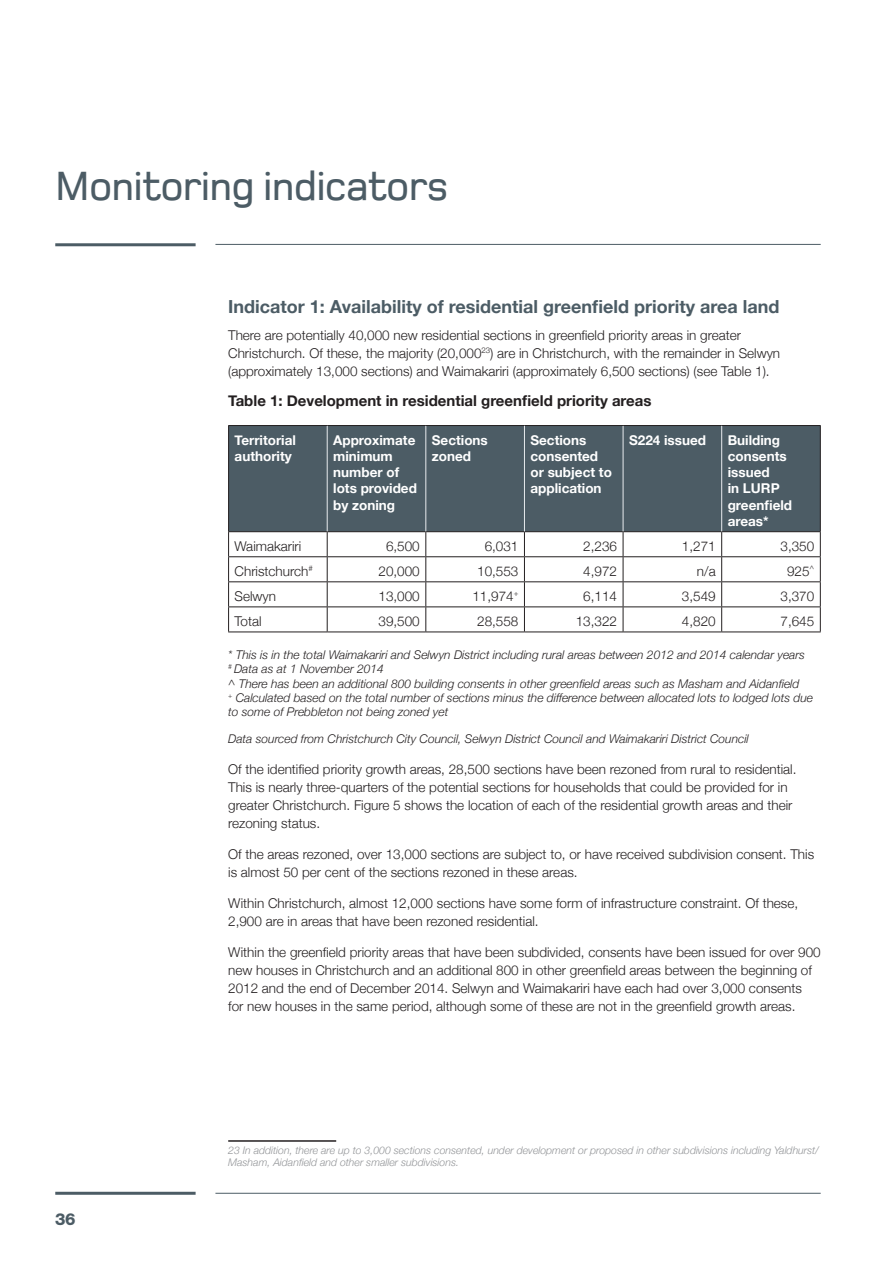
<style>
.page{position:relative;width:893px;height:1263px;background:#fff}
.page>*{position:absolute;margin:0;border:0;box-sizing:border-box;transform-origin:0 0}
.t1{font:500 42px "Foundry Monoline";letter-spacing:-.02em;color:#4c5c65}
.heading_2{font:700 18px "Helvetica Neue";color:#4c5c65}
.t2{font:800 16.5px "Helvetica Neue LT Std";color:#4c5c65}
.t3{font:700 15px "Helvetica Neue";color:#231f20}
.t4{font:300 13.5px/18px "Helvetica Neue";color:#231f20}
.t5{font:700 13.5px/16.2px "Helvetica Neue";color:#fff}
.footnote_text{font:italic 300 12px/14.4px "Helvetica Neue";color:#231f20}
.t6{font:italic 300 10.5px/12.6px "Helvetica Neue";color:#939598}
</style>
<div class="page">
<hr style="left:215px;top:244px;width:606px;height:1px;background:#4c5c65">
<hr style="left:55px;top:243px;width:141px;height:3px;background:#4c5c65">
<div style="left:229px;top:426px;width:591px;height:105px;background:#4c5c65"></div>
<hr style="left:228px;top:425px;width:99px;height:1px;background:#231f20">
<hr style="left:228px;top:426px;width:1px;height:105px;background:#231f20">
<hr style="left:327px;top:425px;width:99px;height:1px;background:#231f20">
<hr style="left:426px;top:425px;width:98px;height:1px;background:#231f20">
<hr style="left:524px;top:425px;width:99px;height:1px;background:#231f20">
<hr style="left:623px;top:425px;width:99px;height:1px;background:#231f20">
<hr style="left:722px;top:425px;width:99px;height:1px;background:#231f20">
<hr style="left:820px;top:426px;width:1px;height:105px;background:#231f20">
<hr style="left:228px;top:531px;width:99px;height:1px;background:#231f20">
<hr style="left:327px;top:531px;width:99px;height:1px;background:#231f20">
<hr style="left:426px;top:531px;width:98px;height:1px;background:#231f20">
<hr style="left:524px;top:531px;width:99px;height:1px;background:#231f20">
<hr style="left:623px;top:531px;width:99px;height:1px;background:#231f20">
<hr style="left:722px;top:531px;width:99px;height:1px;background:#231f20">
<hr style="left:228px;top:556px;width:99px;height:1px;background:#231f20">
<hr style="left:327px;top:556px;width:99px;height:1px;background:#231f20">
<hr style="left:426px;top:556px;width:98px;height:1px;background:#231f20">
<hr style="left:524px;top:556px;width:99px;height:1px;background:#231f20">
<hr style="left:623px;top:556px;width:99px;height:1px;background:#231f20">
<hr style="left:722px;top:556px;width:99px;height:1px;background:#231f20">
<hr style="left:228px;top:581px;width:99px;height:1px;background:#231f20">
<hr style="left:327px;top:581px;width:99px;height:1px;background:#231f20">
<hr style="left:426px;top:581px;width:98px;height:1px;background:#231f20">
<hr style="left:524px;top:581px;width:99px;height:1px;background:#231f20">
<hr style="left:623px;top:581px;width:99px;height:1px;background:#231f20">
<hr style="left:722px;top:581px;width:99px;height:1px;background:#231f20">
<hr style="left:228px;top:606px;width:99px;height:1px;background:#231f20">
<svg style="left:228px;top:532px;width:1px;height:99px"></svg>
<hr style="left:327px;top:606px;width:99px;height:1px;background:#231f20">
<svg style="left:327px;top:532px;width:1px;height:99px"></svg>
<hr style="left:426px;top:606px;width:98px;height:1px;background:#231f20">
<svg style="left:425px;top:532px;width:1px;height:99px"></svg>
<hr style="left:524px;top:606px;width:99px;height:1px;background:#231f20">
<svg style="left:524px;top:532px;width:1px;height:99px"></svg>
<hr style="left:623px;top:606px;width:99px;height:1px;background:#231f20">
<svg style="left:623px;top:532px;width:1px;height:99px"></svg>
<hr style="left:722px;top:606px;width:99px;height:1px;background:#231f20">
<svg style="left:721px;top:532px;width:1px;height:99px"></svg>
<svg style="left:820px;top:532px;width:1px;height:99px"></svg>
<hr style="left:228px;top:631px;width:99px;height:1px;background:#231f20">
<hr style="left:327px;top:631px;width:99px;height:1px;background:#231f20">
<hr style="left:426px;top:631px;width:98px;height:1px;background:#231f20">
<hr style="left:524px;top:631px;width:99px;height:1px;background:#231f20">
<hr style="left:623px;top:631px;width:99px;height:1px;background:#231f20">
<hr style="left:722px;top:631px;width:99px;height:1px;background:#231f20">
<hr style="left:327px;top:426px;width:1px;height:105px;background:#e8ebee">
<hr style="left:425px;top:426px;width:1px;height:105px;background:#e8ebee">
<hr style="left:524px;top:426px;width:1px;height:105px;background:#e8ebee">
<hr style="left:623px;top:426px;width:1px;height:105px;background:#e8ebee">
<hr style="left:721px;top:426px;width:1px;height:105px;background:#e8ebee">
<hr style="left:228px;top:1140px;width:108px;height:2px;background:#231f20">
<hr style="left:55px;top:1192px;width:141px;height:3px;background:#4c5c65">
<hr style="left:215px;top:1193px;width:606px;height:1px;background:#4c5c65">
<p class="t1" style="left:55px;top:164px;width:394px">Monitoring indicators</p>
<p class="heading_2" style="left:228px;top:292px;width:553px">Indicator 1: Availability of residential greenfield priority area land</p>
<p class="t4" style="left:228px;top:325px;width:553px">There are potentially 40,000 new residential sections in greenfield priority areas in greater<br>Christchurch. Of these, the majority (20,000<sup>23</sup>) are in Christchurch, with the remainder in Selwyn (approximately 13,000 sections) and Waimakariri (approximately 6,500 sections) (see Table 1).</p>
<p class="t3" style="left:228px;top:389px;width:425px">Table 1: Development in residential greenfield priority areas</p>
<p class="t5" style="left:235px;top:432px;width:63px">Territorial authority</p>
<p class="t5" style="left:333px;top:432px;width:85px">Approximate minimum number of lots provided by zoning</p>
<p class="t5" style="left:432px;top:432px;width:57px">Sections zoned</p>
<p class="t5" style="left:530px;top:432px;width:83px">Sections consented or subject to application</p>
<p class="t5" style="left:629px;top:432px;width:79px">S224 issued</p>
<p class="t5" style="left:728px;top:432px;width:66px">Building consents issued<br>in LURP greenfield areas*</p>
<p class="t4" style="left:235px;top:536px;width:68px">Waimakariri</p>
<p class="t4" style="left:386px;top:536px;width:35px">6,500</p>
<p class="t4" style="left:485px;top:536px;width:35px">6,031</p>
<p class="t4" style="left:583px;top:536px;width:35px">2,236</p>
<p class="t4" style="left:682px;top:536px;width:35px">1,271</p>
<p class="t4" style="left:780px;top:536px;width:35px">3,350</p>
<p class="t4" style="left:235px;top:561px;width:80px">Christchurch<sup>#</sup></p>
<p class="t4" style="left:379px;top:561px;width:43px">20,000</p>
<p class="t4" style="left:477px;top:561px;width:43px">10,553</p>
<p class="t4" style="left:583px;top:561px;width:35px">4,972</p>
<p class="t4" style="left:697px;top:561px;width:20px">n/a</p>
<p class="t4" style="left:787px;top:561px;width:29px">925<sup>^</sup></p>
<p class="t4" style="left:235px;top:586px;width:43px">Selwyn</p>
<p class="t4" style="left:379px;top:586px;width:43px">13,000</p>
<p class="t4" style="left:472px;top:586px;width:48px">11,974<sup>+</sup></p>
<p class="t4" style="left:583px;top:586px;width:35px">6,114</p>
<p class="t4" style="left:682px;top:586px;width:35px">3,549</p>
<p class="t4" style="left:780px;top:586px;width:35px">3,370</p>
<p class="t4" style="left:235px;top:611px;width:29px">Total</p>
<p class="t4" style="left:379px;top:611px;width:43px">39,500</p>
<p class="t4" style="left:477px;top:611px;width:43px">28,558</p>
<p class="t4" style="left:576px;top:611px;width:43px">13,322</p>
<p class="t4" style="left:682px;top:611px;width:35px">4,820</p>
<p class="t4" style="left:780px;top:611px;width:35px">7,645</p>
<p class="footnote_text" style="left:228px;top:647px;width:578px">* This is in the total Waimakariri and Selwyn District including rural areas between 2012 and 2014 calendar years</p>
<p class="footnote_text" style="left:228px;top:661px;width:157px"><sup>#</sup> Data as at 1 November 2014</p>
<p class="footnote_text" style="left:228px;top:675px;width:573px">^ There has been an additional 800 building consents in other greenfield areas such as Masham and Aidanfield</p>
<p class="footnote_text" style="left:228px;top:690px;width:586px"><sup>+</sup> Calculated based on the total number of sections minus the difference between allocated lots to lodged lots due to some of Prebbleton not being zoned yet</p>
<p class="footnote_text" style="left:228px;top:731px;width:522px">Data sourced from Christchurch City Council, Selwyn District Council and Waimakariri District Council</p>
<p class="t4" style="left:228px;top:760px;width:570px">Of the identified priority growth areas, 28,500 sections have been rezoned from rural to residential.<br>This is nearly three-quarters of the potential sections for households that could be provided for in greater Christchurch. Figure 5 shows the location of each of the residential growth areas and their rezoning status.</p>
<p class="t4" style="left:228px;top:844px;width:587px">Of the areas rezoned, over 13,000 sections are subject to, or have received subdivision consent. This is almost 50 per cent of the sections rezoned in these areas.</p>
<p class="t4" style="left:228px;top:893px;width:571px">Within Christchurch, almost 12,000 sections have some form of infrastructure constraint. Of these,<br>2,900 are in areas that have been rezoned residential.</p>
<p class="t4" style="left:228px;top:942px;width:594px">Within the greenfield priority areas that have been subdivided, consents have been issued for over 900 new houses in Christchurch and an additional 800 in other greenfield areas between the beginning of 2012 and the end of December 2014. Selwyn and Waimakariri have each had over 3,000 consents<br>for new houses in the same period, although some of these are not in the greenfield growth areas.</p>
<p class="t2" style="left:55px;top:1209px;width:22px">36</p>
<p class="t6" style="left:228px;top:1143px;width:592px">23 In addition, there are up to 3,000 sections consented, under development or proposed in other subdivisions including Yaldhurst/<br>Masham, Aidanfield and other smaller subdivisions.</p>
</div>
